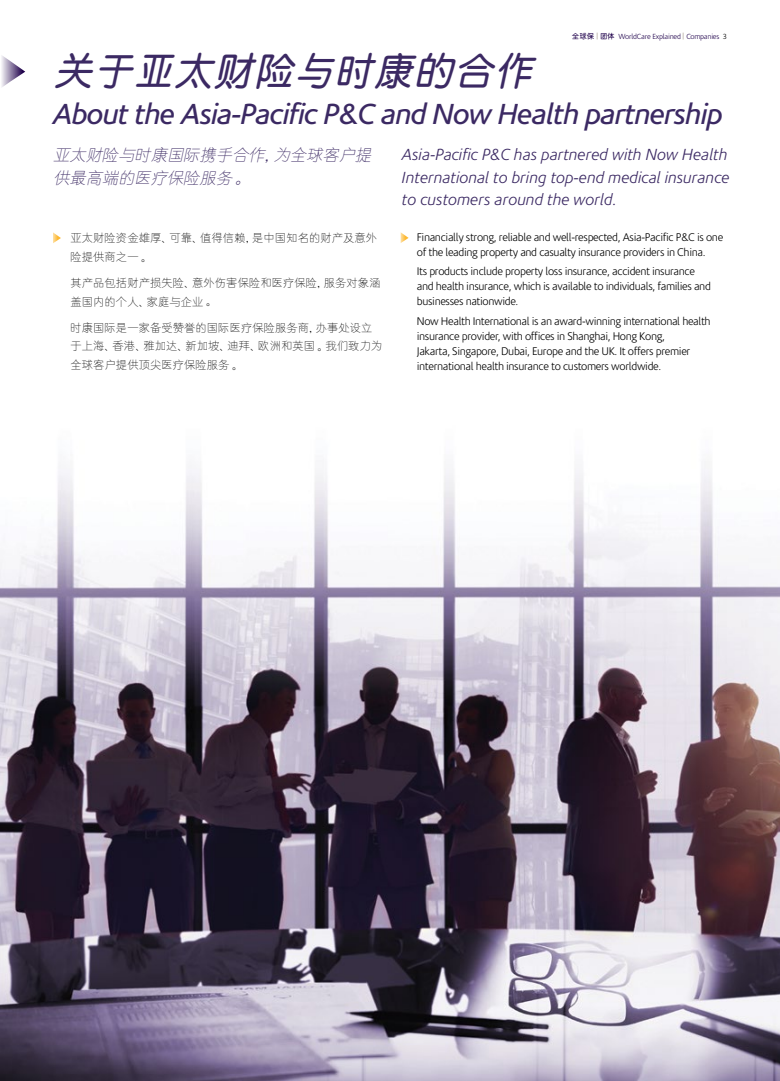
<style>
.page{position:relative;width:780px;height:1081px;background:#fff}
.page>*{position:absolute;margin:0;border:0;box-sizing:border-box;transform-origin:0 0}
.t1{font:italic 600 40px "C Yuen 2 HKS";color:#3b2963}
.t2{font:italic 29.38px "Corisande";letter-spacing:-.025em;color:#3b2963}
.t3{font:italic 300 16.25px/22.5px "Corisande";color:#3b2963}
.t4{font:italic 300 16.25px/22.5px "C Yuen 2 HKS";color:#3b2963}
.t5{font:300 11.25px/15px "Corisande";letter-spacing:-.03em;color:#000}
.t6{font:300 11.25px/18.8px "C Yuen 2 HKS";letter-spacing:.01em;color:#000}
.t7{font:300 7.5px "Corisande";letter-spacing:-.025em;color:#1f004b}
.s1{font-family:"C Yuen 2 HKS";font-weight:600}
.s2{font-family:"C Yuen 2 HKS";font-weight:600;color:#7c6a55}
.s3{color:#000}
</style>
<div class="page">
<svg style="left:1px;top:56px;width:24px;height:31px"></svg>
<img style="left:0;top:468px;width:780px;height:613px">
<svg style="left:53px;top:232px;width:8px;height:11px"></svg>
<svg style="left:400px;top:232px;width:8px;height:11px"></svg>
<p class="t7" style="left:572px;top:32px;width:156px"><span class="s1">全球保</span> <span class="s2">|</span> <span class="s1">團體</span> WorldCare Explained <span class="s2">|</span> Companies <span class="s3">3</span></p>
<h1 class="t1" style="left:53px;top:44px;width:492px">關於亞太財險與時康的合作</h1>
<h2 class="t2" style="left:53px;top:98px;width:671px">About the Asia-Pacific P&amp;C and Now Health partnership</h2>
<h3 class="t4" style="left:53px;top:143px;width:324px">亞太財險與時康國際攜手合作, 為全球客戶提供最高端的醫療保險服務。</h3>
<h3 class="t3" style="left:402px;top:144px;width:329px">Asia-Pacific P&amp;C has partnered with Now Health<br>International to bring top-end medical insurance to customers around the world.</h3>
<p class="t6" style="left:70px;top:228px;width:308px">亞太財險資金雄厚﹑可靠﹑值得信賴, 是中國知名的財產及意外險提供商之一。</p>
<p class="t6" style="left:70px;top:273px;width:311px">其產品包括財產損失險﹑意外傷害保險和醫療保險, 服務對象涵蓋國內的個人﹑家庭與企業。</p>
<p class="t6" style="left:70px;top:317px;width:313px">時康國際是一家備受贊譽的國際醫療保險服務商, 辦事處設立於上海﹑香港﹑雅加達﹑新加坡﹑迪拜﹑歐洲和英國。我們致力為全球客戶提供頂尖醫療保險服務。</p>
<p class="t5" style="left:417px;top:230px;width:308px">Financially strong, reliable and well-respected, Asia-Pacific P&amp;C is one of the leading property and casualty insurance providers in China.</p>
<p class="t5" style="left:417px;top:264px;width:295px">Its products include property loss insurance, accident insurance and health insurance, which is available to individuals, families and businesses nationwide.</p>
<p class="t5" style="left:417px;top:314px;width:295px">Now Health International is an award-winning international health insurance provider, with offices in Shanghai, Hong Kong,<br>Jakarta, Singapore, Dubai, Europe and the UK. It offers premier international health insurance to customers worldwide.</p>
</div>
